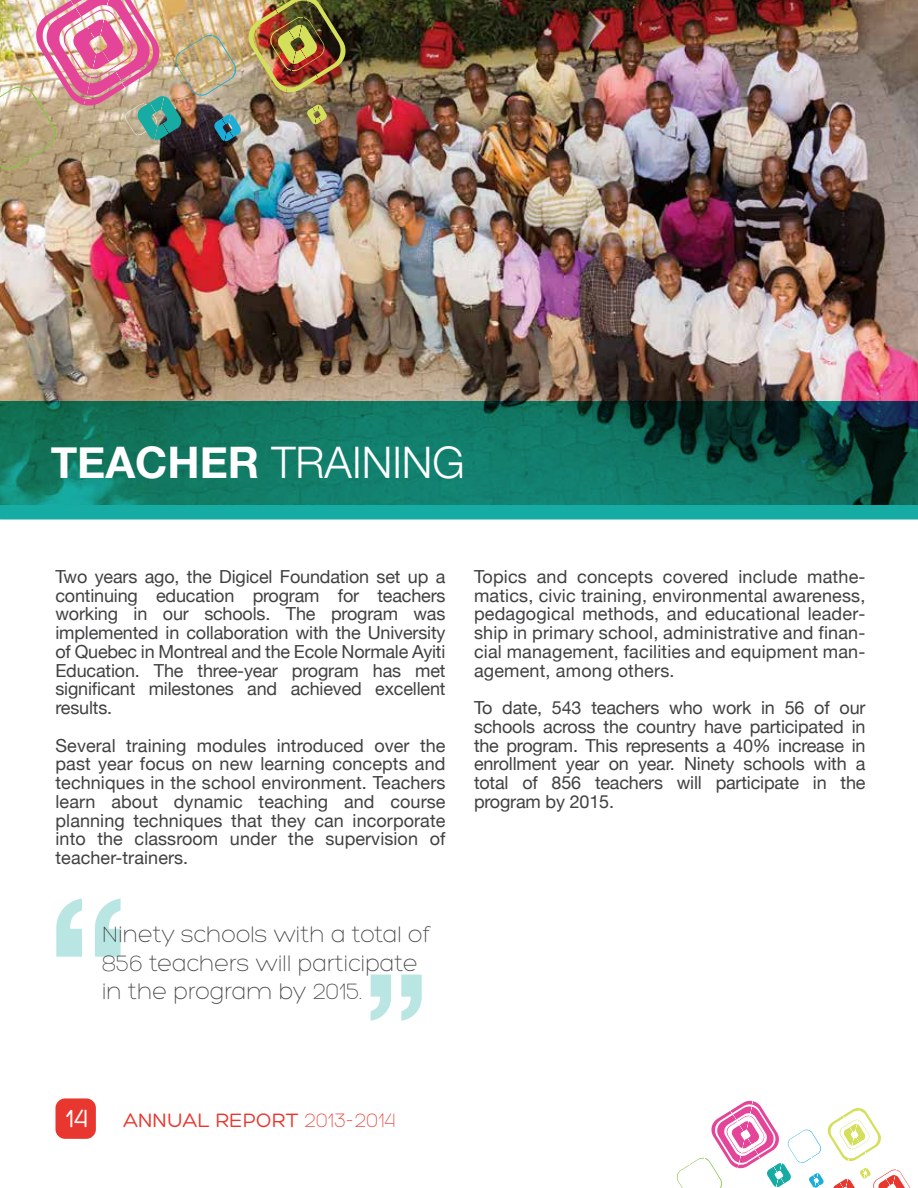
<style>
.page{position:relative;width:918px;height:1188px;background:#fff}
.page>*{position:absolute;margin:0;border:0;box-sizing:border-box;transform-origin:0 0}
.t1{font:700 181.05px "Helvetica Neue";color:#17aca3}
.t2{font:700 143.85px "Helvetica Neue";color:#17aca3}
.t3{font:300 43.5px "Helvetica Neue";color:#fff}
.t4{font:27px "Hero";color:#fff}
.t5{font:300 24px/28.5px "Hero";letter-spacing:-.01em;color:#414042}
.t6{font:21px "Hero";color:#e7372e}
.t7{font:18px/18.8px "Helvetica Neue";letter-spacing:-.01em;color:#414042;text-align:justify}
.s1{font-weight:700}
.s2{font-weight:300}
</style>
<div class="page">
<img style="left:0;top:0;width:918px;height:1188px">
<h3 class="t3" style="left:51px;top:436px;width:416px"><span class="s1">TEACHER</span> TRAINING</h3>
<p class="t7" style="left:56px;top:567px;width:392px">Two years ago, the Digicel Foundation set up a continuing education program for teachers working in our schools. The program was implemented in collaboration with the University of Quebec in Montreal and the Ecole Normale Ayiti Education. The three-year program has met significant milestones and achieved excellent results.</p>
<p class="t7" style="left:56px;top:736px;width:392px">Several training modules introduced over the past year focus on new learning concepts and techniques in the school environment. Teachers learn about dynamic teaching and course planning techniques that they can incorporate into the classroom under the supervision of teacher-trainers.</p>
<h1 class="t1" style="left:47px;top:851px;width:85px">“</h1>
<h3 class="t5" style="left:102px;top:921px;width:331px">Ninety schools with a total of<br>856 teachers will participate in the program by 2015.</h3>
<h2 class="t2" style="left:363px;top:937px;width:68px">”</h2>
<p class="t7" style="left:474px;top:567px;width:393px">Topics and concepts covered include mathe&shy;matics, civic training, environmental awareness, pedagogical methods, and educational leader&shy;ship in primary school, administrative and finan&shy;cial management, facilities and equipment man&shy;agement, among others.</p>
<p class="t7" style="left:474px;top:698px;width:393px">To date, 543 teachers who work in 56 of our schools across the country have participated in the program. This represents a 40% increase in enrollment year on year. Ninety schools with a total of 856 teachers will participate in the program by 2015.</p>
<h3 class="t4" style="left:65px;top:1104px;width:24px">14</h3>
<p class="t6" style="left:123px;top:1109px;width:273px">ANNUAL REPORT <span class="s2">2013-2014</span></p>
</div>
